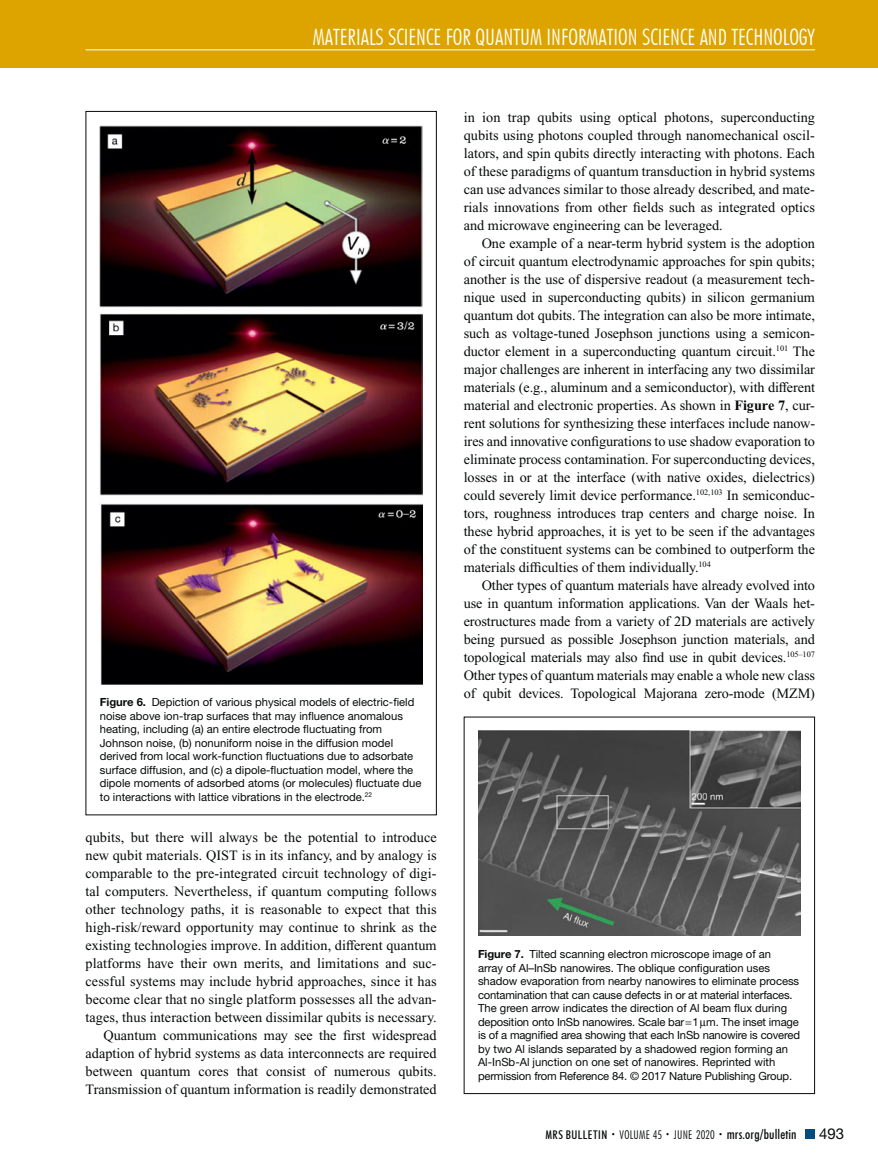
<style>
.page{position:relative;width:878px;height:1175px;background:#fff}
.page>*{position:absolute;margin:0;border:0;box-sizing:border-box;transform-origin:0 0}
.t1{font:300 condensed 22.5px "Futura BT";color:#fff}
.t2{font:15px "Helvetica Neue LT Std";color:#060b08}
.t3{font:14.25px/18px "Times New Roman PS Std";letter-spacing:.005em;color:#060b08;text-align:justify}
.t4{font:300 condensed 12px "Futura BT";letter-spacing:.02em;color:#060b08}
.t5{font:11.25px/13.5px "Helvetica Neue LT Std";color:#060b08}
.s1{font-weight:700}
.s2{font-family:"Times New Roman";font-weight:700}
.s3{font-weight:500}
.s4{font-size:7.5px}
.s5{font-weight:500;font-size:13.5px}
</style>
<div class="page">
<div style="left:805px;top:1130px;width:9px;height:8px;background:#004e81"></div>
<div style="left:0;top:0;width:878px;height:68px;background:#dda400"></div>
<hr style="left:86px;top:49px;width:729px;height:1px;background:#fff">
<img style="left:100px;top:125px;width:322px;height:559px">
<img style="left:478px;top:731px;width:322px;height:204px">
<h1 class="t1" style="left:313px;top:23px;width:503px">MATERIALS SCIENCE FOR QUANTUM INFORMATION SCIENCE AND TECHNOLOGY</h1>
<p class="t5" style="left:100px;top:697px;width:323px"><span class="s1">Figure 6.</span> Depiction of various physical models of electric-field noise above ion-trap surfaces that may influence anomalous heating, including (a) an entire electrode fluctuating from Johnson noise, (b) nonuniform noise in the diffusion model derived from local work-function fluctuations due to adsorbate surface diffusion, and (c) a dipole-fluctuation model, where the dipole moments of adsorbed atoms (or molecules) fluctuate due to interactions with lattice vibrations in the electrode.<sup>22</sup></p>
<p class="t3" style="left:86px;top:829px;width:353px;text-align:right">qubits, but there will always be the potential to introduce new qubit materials. QIST is in its infancy, and by analogy is comparable to the pre-integrated circuit technology of digi&shy;tal computers. Nevertheless, if quantum computing follows other technology paths, it is reasonable to expect that this high-risk/reward opportunity may continue to shrink as the existing technologies improve. In addition, different quantum platforms have their own merits, and limitations and suc&shy;cessful systems may include hybrid approaches, since it has become clear that no single platform possesses all the advan&shy;tages, thus interaction between dissimilar qubits is necessary.<br>Quantum communications may see the first widespread adaption of hybrid systems as data interconnects are required between quantum cores that consist of numerous qubits.<br>Transmission of quantum information is readily demonstrated</p>
<p class="t3" style="left:463px;top:109px;width:353px">in ion trap qubits using optical photons, superconducting qubits using photons coupled through nanomechanical oscil&shy;lators, and spin qubits directly interacting with photons. Each of these paradigms of quantum transduction in hybrid systems can use advances similar to those already described, and mate&shy;rials innovations from other fields such as integrated optics and microwave engineering can be leveraged.</p>
<p class="t3" style="left:463px;top:235px;width:353px;text-indent:18px">One example of a near-term hybrid system is the adoption of circuit quantum electrodynamic approaches for spin qubits; another is the use of dispersive readout (a measurement tech&shy;nique used in superconducting qubits) in silicon germanium quantum dot qubits. The integration can also be more intimate, such as voltage-tuned Josephson junctions using a semicon&shy;ductor element in a superconducting quantum circuit.<sup>101</sup> The major challenges are inherent in interfacing any two dissimilar materials (e.g., aluminum and a semiconductor), with different material and electronic properties. As shown in <span class="s2">Figure 7</span>, cur&shy;rent solutions for synthesizing these interfaces include nanow&shy;ires and innovative configurations to use shadow evaporation to eliminate process contamination. For superconducting devices, losses in or at the interface (with native oxides, dielectrics) could severely limit device performance.<sup>102,103</sup> In semiconduc&shy;tors, roughness introduces trap centers and charge noise. In these hybrid approaches, it is yet to be seen if the advantages of the constituent systems can be combined to outperform the materials difficulties of them individually.<sup>104</sup></p>
<p class="t3" style="left:463px;top:577px;width:353px;text-indent:18px">Other types of quantum materials have already evolved into use in quantum information applications. Van der Waals het&shy;erostructures made from a variety of 2D materials are actively being pursued as possible Josephson junction materials, and topological materials may also find use in qubit devices.<sup>105–107<br></sup>Other types of quantum materials may enable a whole new class of qubit devices. Topological Majorana zero-mode (MZM)</p>
<p class="t5" style="left:478px;top:948px;width:323px"><span class="s1">Figure 7.</span> Tilted scanning electron microscope image of an<br>array of Al–InSb nanowires. The oblique configuration uses shadow evaporation from nearby nanowires to eliminate process contamination that can cause defects in or at material interfaces.<br>The green arrow indicates the direction of Al beam flux during deposition onto InSb nanowires. Scale bar 1 m. The inset image is of a magnified area showing that each InSb nanowire is covered by two Al islands separated by a shadowed region forming an Al-InSb-Al junction on one set of nanowires. Reprinted with permission from Reference 84. © 2017 Nature Publishing Group.</p>
<p class="t4" style="left:545px;top:1127px;width:253px"><span class="s3">MRS BULLETIN</span> <span class="s4">•</span> VOLUME 45 <span class="s4">•</span> JUNE 2020 <span class="s4">•</span> <span class="s5">mrs.org/bulletin</span></p>
<p class="t2" style="left:819px;top:1128px;width:27px">493</p>
</div>
